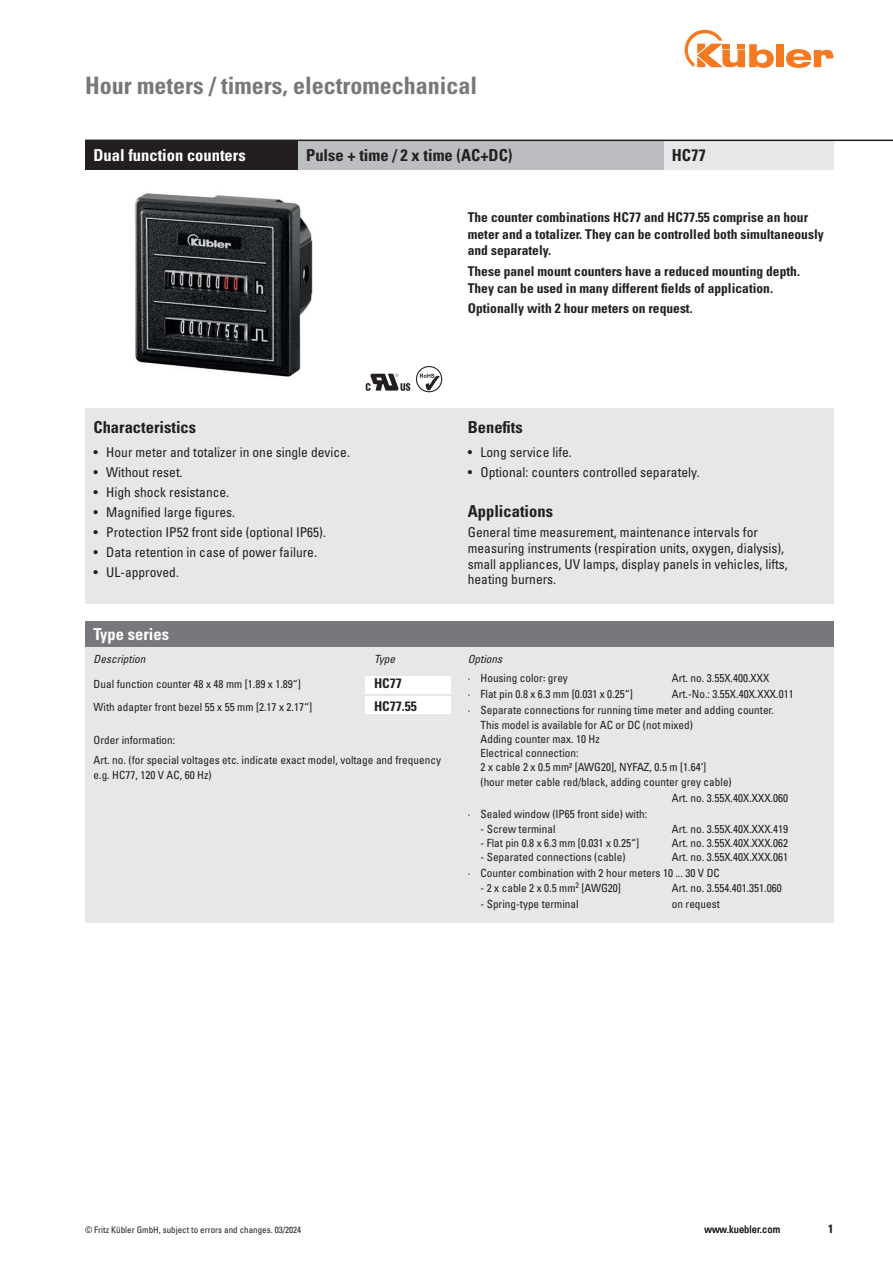
<style>
.page{position:relative;width:893px;height:1263px;background:#fff}
.page>*{position:absolute;margin:0;border:0;box-sizing:border-box;transform-origin:0 0}
.t1{font:700 condensed 24px "Univers LT Std";color:#76787b}
.t2{font:700 condensed 16.5px "Univers LT Std";color:#231f20}
.t3{font:700 condensed 16.5px "Univers LT Std";color:#fff}
.t4{font:condensed 13.5px/15.8px "Univers LT Std";color:#231f20}
.t5{font:700 condensed 13.5px/16.5px "Univers LT Std";color:#231f20}
.t6{font:700 condensed 12px "Univers LT Std";color:#231f20}
.t7{font:condensed 11.25px/14.2px "Univers LT Std";color:#231f20}
.t8{font:italic condensed 11.25px "Univers LT Std";color:#231f20}
.t9{font:condensed 10.5px "Univers LT Std";color:#231f20}
.t10{font:condensed 9px "Univers LT Std";color:#231f20}
.s1{font-style:italic}
.s2{font-family:"ST Songti SC Bold";font-stretch:normal}
</style>
<div class="page">
<div style="left:776px;top:44px;width:8px;height:23px;background:#f47921"></div>
<svg style="left:786px;top:49px;width:47px;height:19px"></svg>
<svg style="left:685px;top:30px;width:89px;height:38px"></svg>
<div style="left:85px;top:408px;width:748px;height:196px;background:#e6e7e9"></div>
<svg style="left:416px;top:366px;width:26px;height:26px"></svg>
<svg style="left:366px;top:374px;width:44px;height:17px"></svg>
<div style="left:85px;top:621px;width:748px;height:302px;background:#e6e7e9"></div>
<div style="left:366px;top:676px;width:85px;height:17px;background:#fff"></div>
<div style="left:366px;top:697px;width:85px;height:17px;background:#fff"></div>
<img style="left:135px;top:193px;width:178px;height:184px">
<div style="left:85px;top:621px;width:748px;height:25px;background:#76787b"></div>
<div style="left:85px;top:140px;width:213px;height:30px;background:#231f20"></div>
<div style="left:663px;top:140px;width:170px;height:30px;background:#e6e7e9"></div>
<div style="left:298px;top:140px;width:365px;height:30px;background:#bcbdc0"></div>
<hr style="left:85px;top:140px;width:808px;height:1px;background:#231f20">
<h1 class="t1" style="left:85px;top:71px;width:393px">Hour meters / timers, electromechanical</h1>
<h2 class="t3" style="left:94px;top:145px;width:154px">Dual function counters</h2>
<h2 class="t2" style="left:306px;top:145px;width:208px">Pulse + time / 2 x time (AC+DC)</h2>
<h2 class="t2" style="left:672px;top:145px;width:35px">HC77</h2>
<p class="t5" style="left:468px;top:209px;width:358px">The counter combinations HC77 and HC77.55 comprise an hour meter and a totalizer. They can be controlled both simultaneously and separately.</p>
<p class="t5" style="left:468px;top:263px;width:334px">These panel mount counters have a reduced mounting depth.<br>They can be used in many different fields of application.</p>
<p class="t5" style="left:468px;top:300px;width:226px">Optionally with 2 hour meters on request.</p>
<h2 class="t2" style="left:94px;top:417px;width:104px">Characteristics</h2>
<p class="t4" style="left:94px;top:444px;width:258px">• Hour meter and totalizer in one single device.</p>
<p class="t4" style="left:94px;top:464px;width:91px">• Without reset.</p>
<p class="t4" style="left:94px;top:484px;width:137px">• High shock resistance.</p>
<p class="t4" style="left:94px;top:504px;width:143px">• Magnified large figures.</p>
<p class="t4" style="left:94px;top:524px;width:234px">• Protection IP52 front side (optional IP65).</p>
<p class="t4" style="left:94px;top:544px;width:225px">• Data retention in case of power failure.</p>
<p class="t4" style="left:94px;top:564px;width:87px">• UL-approved.</p>
<h2 class="t3" style="left:94px;top:624px;width:77px">Type series</h2>
<p class="t8" style="left:94px;top:652px;width:53px">Description</p>
<p class="t8" style="left:374px;top:652px;width:23px">Type</p>
<p class="t7" style="left:94px;top:677px;width:209px">Dual function counter 48 x 48 mm [1.89 x 1.89“]</p>
<p class="t5" style="left:374px;top:675px;width:29px">HC77</p>
<p class="t7" style="left:94px;top:700px;width:220px">With adapter front bezel 55 x 55 mm [2.17 x 2.17“]</p>
<p class="t5" style="left:374px;top:698px;width:44px">HC77.55</p>
<p class="t7" style="left:94px;top:729px;width:349px;line-height:20.7px">Order information:<br>Art. no. (for special voltages etc. indicate exact model, voltage and frequency</p>
<p class="t7" style="left:94px;top:767px;width:120px">e.g. HC77, 120 V AC, 60 Hz)</p>
<h2 class="t2" style="left:468px;top:417px;width:56px">Benefits</h2>
<p class="t4" style="left:468px;top:444px;width:106px">• Long service life.</p>
<p class="t4" style="left:468px;top:464px;width:233px">• Optional: counters controlled separately.</p>
<h2 class="t2" style="left:468px;top:501px;width:87px">Applications</h2>
<p class="t4" style="left:468px;top:524px;width:322px">General time measurement, maintenance intervals for measuring instruments (respiration units, oxygen, dialysis), small appliances, UV lamps, display panels in vehicles, lifts, heating burners.</p>
<p class="t7" style="left:468px;top:650px;width:102px;line-height:18.5px"><span class="s1">Options<br></span>· Housing color<span class="s2">:</span> grey</p>
<p class="t7" style="left:672px;top:670px;width:99px">Art. no. 3.55X.400.XXX</p>
<p class="t7" style="left:468px;top:687px;width:167px">· Flat pin 0.8 x 6.3 mm [0.031 x 0.25“]</p>
<p class="t7" style="left:468px;top:686px;width:327px;line-height:16.4px;text-indent:204px">Art.-No.: 3.55X.40X.XXX.011 · Separate connections for running time meter and adding counter.</p>
<p class="t7" style="left:480px;top:717px;width:253px">This model is available for AC or DC (not mixed)<br>Adding counter max. 10 Hz<br>Electrical connection:<br>2 x cable 2 x 0.5 mm² [AWG20], NYFAZ, 0.5 m [1.64‘] (hour meter cable red/black, adding counter grey cable)</p>
<p class="t7" style="left:672px;top:791px;width:118px">Art. no. 3.55X.40X.XXX.060</p>
<p class="t7" style="left:468px;top:807px;width:181px">· Sealed window (IP65 front side) with:</p>
<p class="t7" style="left:480px;top:821px;width:76px">- Screw terminal</p>
<p class="t7" style="left:672px;top:821px;width:118px">Art. no. 3.55X.40X.XXX.419</p>
<p class="t7" style="left:480px;top:835px;width:160px">- Flat pin 0.8 x 6.3 mm [0.031 x 0.25“]</p>
<p class="t7" style="left:672px;top:835px;width:118px">Art. no. 3.55X.40X.XXX.062</p>
<p class="t7" style="left:480px;top:850px;width:146px">- Separated connections (cable)</p>
<p class="t7" style="left:468px;top:849px;width:322px;line-height:16.4px;text-indent:204px">Art. no. 3.55X.40X.XXX.061 · Counter combination with 2 hour meters 10 ... 30 V DC</p>
<p class="t7" style="left:480px;top:880px;width:142px">- 2 x cable 2 x 0.5 mm<sup>2</sup> [AWG20]</p>
<p class="t7" style="left:672px;top:880px;width:111px">Art. no. 3.554.401.351.060</p>
<p class="t7" style="left:480px;top:897px;width:100px">- Spring-type terminal</p>
<p class="t7" style="left:672px;top:897px;width:50px">on request</p>
<p class="t10" style="left:85px;top:1224px;width:218px">© Fritz Kübler GmbH, subject to errors and changes. 03/2024</p>
<p class="t9" style="left:704px;top:1223px;width:77px">www.kuebler.com</p>
<p class="t6" style="left:828px;top:1221px;width:7px">1</p>
</div>
